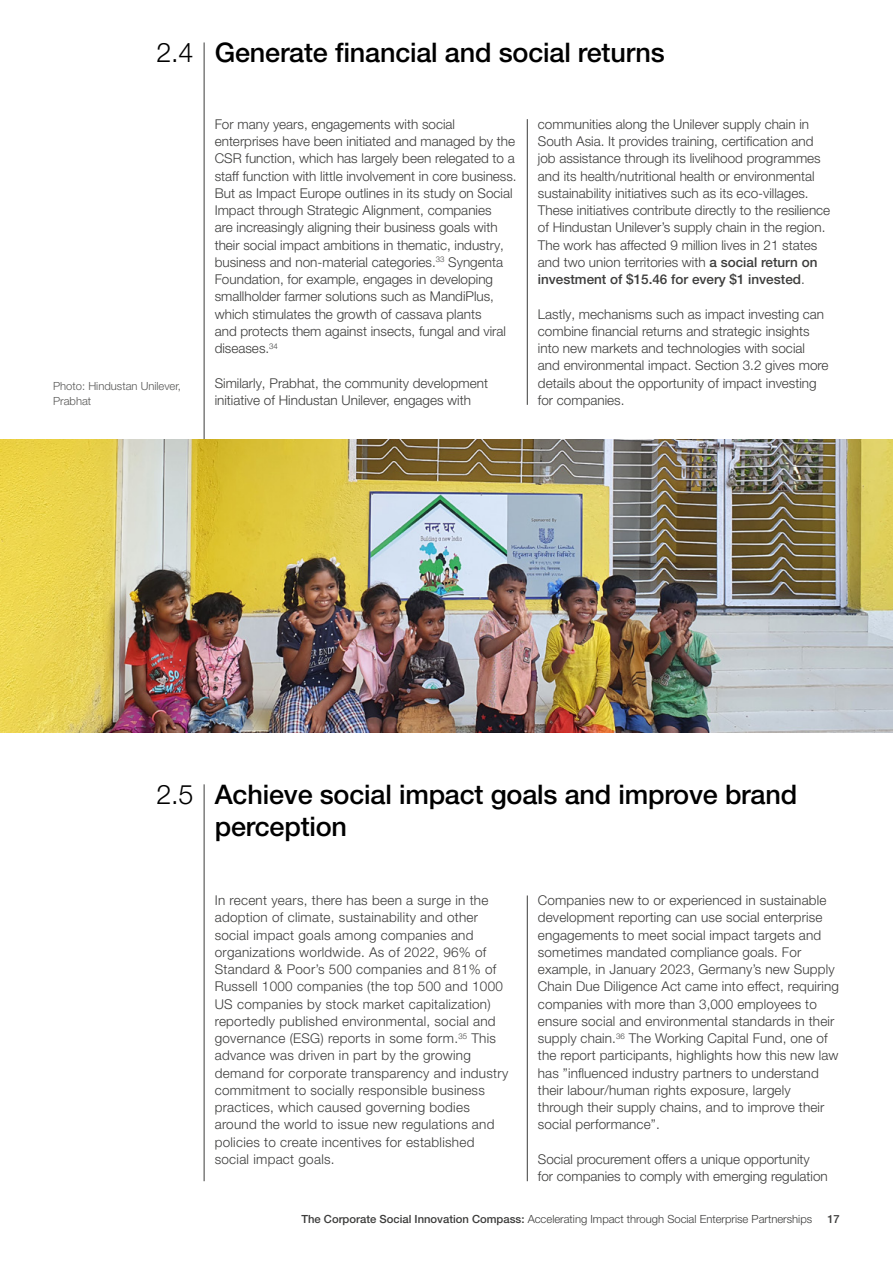
<style>
.page{position:relative;width:893px;height:1263px;background:#fff}
.page>*{position:absolute;margin:0;border:0;box-sizing:border-box;transform-origin:0 0}
.t1{font:500 27px/32.4px "Helvetica Neue LT Pro";letter-spacing:-.005em;color:#000}
.t2{font:300 27px "Helvetica Neue LT Pro";color:#000}
.t3{font:300 13.5px/17.2px "Helvetica Neue LT Pro";color:#3c3c3b}
.t4{font:300 13.5px/17.2px "Helvetica Neue LT Pro";letter-spacing:.02em;color:#3c3c3b}
.t5{font:300 11.25px "Helvetica Neue LT Pro";color:#3c3c3b}
.t6{font:300 11.25px/15px "Helvetica Neue LT Pro";color:#575756}
.t7{font:500 11.25px "Helvetica Neue LT Pro";color:#3c3c3b}
.s1{font-weight:300}
.s2{font-weight:500}
</style>
<div class="page">
<hr style="left:204px;top:784px;width:1px;height:397px;background:#3c3c3b">
<hr style="left:204px;top:42px;width:1px;height:397px;background:#3c3c3b">
<hr style="left:527px;top:119px;width:1px;height:286px;background:#3c3c3b">
<img style="left:0;top:439px;width:893px;height:294px">
<hr style="left:527px;top:895px;width:1px;height:286px;background:#3c3c3b">
<h1 class="t1" style="left:156px;top:36px;width:510px"><span class="s1">2.4</span> Generate financial and social returns</h1>
<p class="t6" style="left:53px;top:378px;width:129px">Photo: Hindustan Unilever,<br>Prabhat</p>
<p class="t3" style="left:215px;top:115px;width:303px">For many years, engagements with social enterprises have been initiated and managed by the CSR function, which has largely been relegated to a staff function with little involvement in core business.<br>But as Impact Europe outlines in its study on Social Impact through Strategic Alignment, companies<br>are increasingly aligning their business goals with their social impact ambitions in thematic, industry, business and non-material categories.<sup>33</sup> Syngenta Foundation, for example, engages in developing smallholder farmer solutions such as MandiPlus, which stimulates the growth of cassava plants<br>and protects them against insects, fungal and viral diseases.<sup>34</sup></p>
<p class="t3" style="left:215px;top:374px;width:275px">Similarly, Prabhat, the community development initiative of Hindustan Unilever, engages with</p>
<p class="t3" style="left:538px;top:115px;width:294px">communities along the Unilever supply chain in South Asia. It provides training, certification and job assistance through its livelihood programmes and its health/nutritional health or environmental sustainability initiatives such as its eco-villages.<br>These initiatives contribute directly to the resilience of Hindustan Unilever’s supply chain in the region.<br>The work has affected 9 million lives in 21 states and two union territories with <span class="s2">a social return on investment of $15.46 for every $1 invested</span>.</p>
<p class="t3" style="left:538px;top:305px;width:292px">Lastly, mechanisms such as impact investing can combine financial returns and strategic insights into new markets and technologies with social and environmental impact. Section 3.2 gives more details about the opportunity of impact investing for companies.</p>
<h1 class="t2" style="left:156px;top:777px;width:39px">2.5</h1>
<h1 class="t1" style="left:215px;top:777px;width:584px">Achieve social impact goals and improve brand perception</h1>
<p class="t4" style="left:215px;top:891px;width:295px">In recent years, there has been a surge in the adoption of climate, sustainability and other social impact goals among companies and organizations worldwide. As of 2022, 96% of Standard &amp; Poor’s 500 companies and 81% of Russell 1000 companies (the top 500 and 1000<br>US companies by stock market capitalization) reportedly published environmental, social and governance (ESG) reports in some form.<sup>35</sup> This advance was driven in part by the growing demand for corporate transparency and industry commitment to socially responsible business practices, which caused governing bodies around the world to issue new regulations and policies to create incentives for established social impact goals.</p>
<p class="t3" style="left:538px;top:891px;width:303px">Companies new to or experienced in sustainable development reporting can use social enterprise engagements to meet social impact targets and sometimes mandated compliance goals. For example, in January 2023, Germany’s new Supply Chain Due Diligence Act came into effect, requiring companies with more than 3,000 employees to ensure social and environmental standards in their supply chain.<sup>36</sup> The Working Capital Fund, one of the report participants, highlights how this new law has ”influenced industry partners to understand their labour/human rights exposure, largely through their supply chains, and to improve their social performance”.</p>
<p class="t3" style="left:538px;top:1150px;width:291px">Social procurement offers a unique opportunity for companies to comply with emerging regulation</p>
<p class="t5" style="left:301px;top:1212px;width:512px"><span class="s2">The Corporate Social Innovation Compass:</span> Accelerating Impact through Social Enterprise Partnerships</p>
<p class="t7" style="left:827px;top:1212px;width:14px">17</p>
</div>
